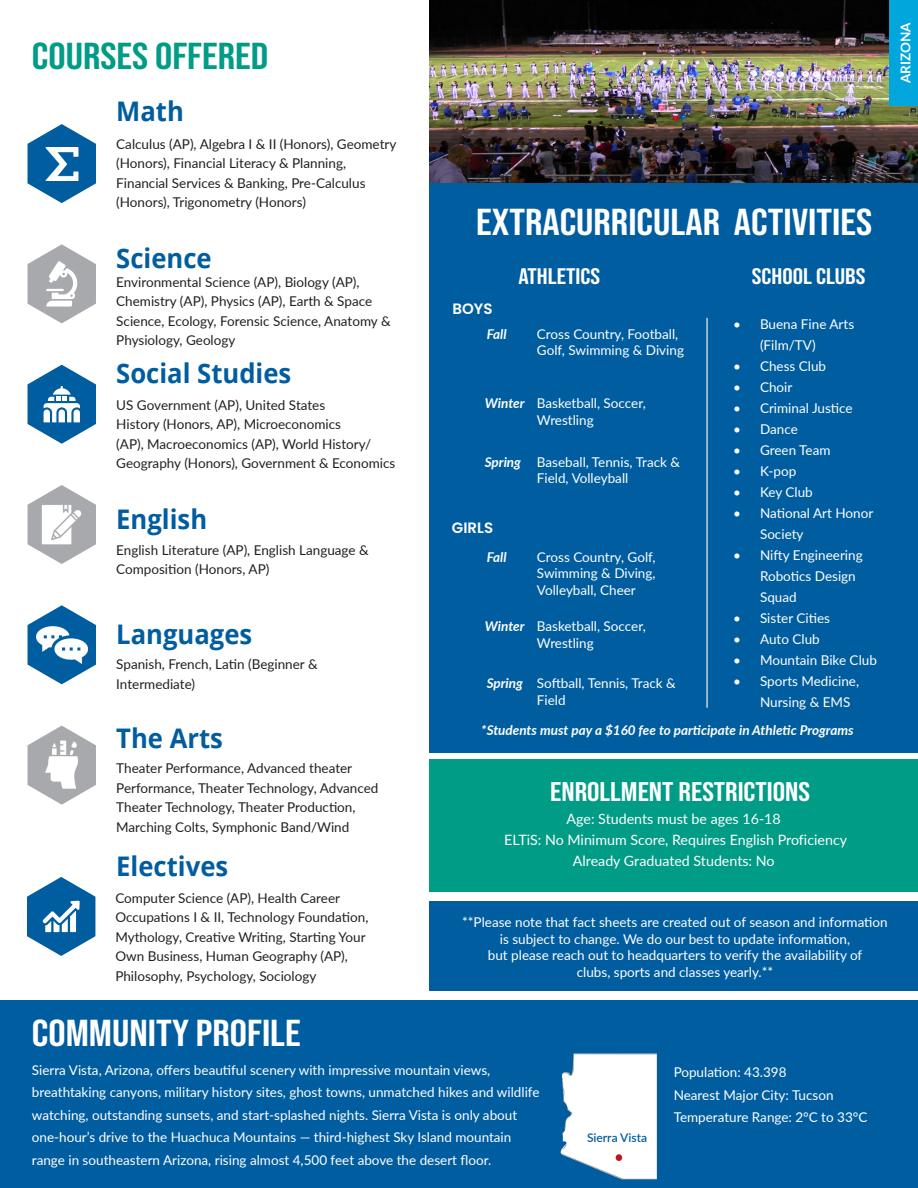
<style>
.page{position:relative;width:918px;height:1188px;background:#fff}
.page>*{position:absolute;margin:0;border:0;box-sizing:border-box;transform-origin:0 0}
.t1{font:37.5px "Bebas Neue";color:#fff;scale:1.15 1}
.t2{font:37.5px "Bebas Neue";color:#009c86;scale:1.15 1}
.t3{font:700 27px "Open Sans";color:#005da0;scale:.95 1}
.t4{font:27px "Bebas Neue";color:#fff;scale:1.15 1}
.t5{font:22.5px "Bebas Neue";color:#fff;scale:1.15 1}
.t6{font:600 15px "Poppins";color:#fff}
.t7{font:14.25px "Lato";color:#fff}
.t8{font:13.5px/16.5px "Lato";color:#fff}
.t9{font:13.5px/19.5px "Lato";color:#231f20}
.t10{font:italic 700 13.5px "Lato";color:#fff}
.t11{font:700 13.5px "Lato";color:#fff}
.t12{font:600 12px "Lato";color:#005da0}
</style>
<div class="page">
<div style="left:429px;top:182px;width:489px;height:571px;background:#005da0"></div>
<svg style="left:28px;top:124px;width:68px;height:79px"></svg>
<svg style="left:28px;top:365px;width:68px;height:79px"></svg>
<svg style="left:28px;top:605px;width:68px;height:79px"></svg>
<svg style="left:28px;top:726px;width:68px;height:79px"></svg>
<svg style="left:28px;top:485px;width:68px;height:79px"></svg>
<div style="left:429px;top:760px;width:489px;height:132px;background:#009c86"></div>
<div style="left:429px;top:901px;width:489px;height:90px;background:#005da0"></div>
<hr style="left:706px;top:318px;width:2px;height:390px;background:#fff">
<div style="left:0;top:1001px;width:918px;height:187px;background:#005da0"></div>
<svg style="left:28px;top:244px;width:68px;height:79px"></svg>
<img style="left:45px;top:148px;width:33px;height:33px">
<img style="left:40px;top:503px;width:44px;height:44px">
<img style="left:36px;top:619px;width:51px;height:51px">
<img style="left:35px;top:737px;width:54px;height:54px">
<svg style="left:27px;top:877px;width:68px;height:79px"></svg>
<img style="left:429px;top:0;width:489px;height:182px">
<img style="left:560px;top:1054px;width:97px;height:125px">
<div style="left:890px;top:0;width:28px;height:106px;background:#00a6dc"></div>
<div style="left:616px;top:1154px;width:6px;height:7px;background:#c01522;border-radius:50%"></div>
<p class="t2" style="left:32px;top:35px;width:207px">COURSES OFFERED</p>
<p class="t3" style="left:116px;top:93px;width:73px">Math</p>
<p class="t9" style="left:116px;top:133px;width:282px">Calculus (AP), Algebra I &amp; II (Honors), Geometry (Honors), Financial Literacy &amp; Planning, Financial Services &amp; Banking, Pre-Calculus (Honors), Trigonometry (Honors)</p>
<p class="t3" style="left:116px;top:239px;width:102px">Science</p>
<p class="t9" style="left:116px;top:272px;width:276px">Environmental Science (AP), Biology (AP), Chemistry (AP), Physics (AP), Earth &amp; Space Science, Ecology, Forensic Science, Anatomy &amp; Physiology, Geology</p>
<p class="t3" style="left:116px;top:354px;width:186px">Social Studies</p>
<p class="t9" style="left:116px;top:395px;width:281px">US Government (AP), United States<br>History (Honors, AP), Microeconomics<br>(AP), Macroeconomics (AP), World History/ Geography (Honors), Government &amp; Economics</p>
<p class="t3" style="left:116px;top:500px;width:97px">English</p>
<p class="t9" style="left:116px;top:539px;width:254px">English Literature (AP), English Language &amp;<br>Composition (Honors, AP)</p>
<p class="t3" style="left:116px;top:615px;width:145px">Languages</p>
<p class="t9" style="left:116px;top:654px;width:203px">Spanish, French, Latin (Beginner &amp;<br>Intermediate)</p>
<p class="t3" style="left:116px;top:719px;width:114px">The Arts</p>
<p class="t9" style="left:116px;top:758px;width:264px">Theater Performance, Advanced theater Performance, Theater Technology, Advanced Theater Technology, Theater Production, Marching Colts, Symphonic Band/Wind</p>
<p class="t3" style="left:116px;top:847px;width:119px">Electives</p>
<p class="t9" style="left:115px;top:888px;width:255px">Computer Science (AP), Health Career Occupations I &amp; II, Technology Foundation, Mythology, Creative Writing, Starting Your Own Business, Human Geography (AP), Philosophy, Psychology, Sociology</p>
<p class="t11" style="left:896px;top:83px;width:62px;rotate:-90deg">ARIZONA</p>
<p class="t1" style="left:476px;top:200px;width:346px">EXTRACURRICULAR ACTIVITIES</p>
<p class="t5" style="left:518px;top:263px;width:73px">ATHLETICS</p>
<p class="t5" style="left:752px;top:263px;width:100px">SCHOOL CLUBS</p>
<p class="t8" style="left:760px;top:313px;width:96px;line-height:21px;text-indent:-27px">• Buena Fine Arts (Film/TV)</p>
<p class="t8" style="left:733px;top:357px;width:95px">• Chess Club</p>
<p class="t8" style="left:733px;top:378px;width:61px">• Choir</p>
<p class="t8" style="left:733px;top:399px;width:121px">• Criminal Justice</p>
<p class="t8" style="left:733px;top:420px;width:66px">• Dance</p>
<p class="t8" style="left:733px;top:441px;width:99px">• Green Team</p>
<p class="t8" style="left:733px;top:462px;width:65px">• K-pop</p>
<p class="t8" style="left:733px;top:483px;width:81px">• Key Club</p>
<p class="t8" style="left:760px;top:502px;width:115px;line-height:21px;text-indent:-27px">• National Art Honor<br>Society</p>
<p class="t8" style="left:760px;top:544px;width:104px;line-height:21px;text-indent:-27px">• Nifty Engineering<br>Robotics Design<br>Squad</p>
<p class="t8" style="left:733px;top:609px;width:98px">• Sister Cities</p>
<p class="t8" style="left:733px;top:630px;width:88px">• Auto Club</p>
<p class="t8" style="left:733px;top:651px;width:145px">• Mountain Bike Club</p>
<p class="t8" style="left:760px;top:670px;width:101px;line-height:21px;text-indent:-27px">• Sports Medicine,<br>Nursing &amp; EMS</p>
<p class="t6" style="left:452px;top:300px;width:42px">BOYS</p>
<p class="t10" style="left:487px;top:324px;width:21px">Fall</p>
<p class="t8" style="left:537px;top:325px;width:149px">Cross Country, Football,<br>Golf, Swimming &amp; Diving</p>
<p class="t8" style="left:537px;top:394px;width:110px">Basketball, Soccer,<br>Wrestling</p>
<p class="t8" style="left:537px;top:453px;width:145px">Baseball, Tennis, Track &amp;<br>Field, Volleyball</p>
<p class="t10" style="left:485px;top:393px;width:41px">Winter</p>
<p class="t10" style="left:485px;top:452px;width:38px">Spring</p>
<p class="t6" style="left:452px;top:519px;width:43px">GIRLS</p>
<p class="t10" style="left:487px;top:547px;width:21px">Fall</p>
<p class="t8" style="left:537px;top:548px;width:120px;text-align:justify">Cross Country, Golf, Swimming &amp; Diving, Volleyball, Cheer</p>
<p class="t8" style="left:537px;top:618px;width:110px">Basketball, Soccer,<br>Wrestling</p>
<p class="t8" style="left:537px;top:675px;width:140px">Softball, Tennis, Track &amp;<br>Field</p>
<p class="t10" style="left:485px;top:617px;width:41px">Winter</p>
<p class="t10" style="left:487px;top:674px;width:38px">Spring</p>
<p class="t10" style="left:481px;top:720px;width:374px">*Students must pay a $160 fee to participate in Athletic Programs</p>
<p class="t4" style="left:550px;top:776px;width:227px">ENROLLMENT RESTRICTIONS</p>
<p class="t7" style="left:567px;top:809px;width:216px">Age: Students must be ages 16-18</p>
<p class="t7" style="left:504px;top:830px;width:344px">ELTiS: No Minimum Score, Requires English Proficiency</p>
<p class="t7" style="left:573px;top:851px;width:203px">Already Graduated Students: No</p>
<p class="t8" style="left:462px;top:914px;width:427px;text-align:center">**Please note that fact sheets are created out of season and information is subject to change. We do our best to update information,<br>but please reach out to headquarters to verify the availability of<br>clubs, sports and classes yearly.**</p>
<p class="t1" style="left:32px;top:1012px;width:235px">COMMUNITY PROFILE</p>
<p class="t8" style="left:32px;top:1058px;width:509px;line-height:22.5px">Sierra Vista, Arizona, offers beautiful scenery with impressive mountain views, breathtaking canyons, military history sites, ghost towns, unmatched hikes and wildlife watching, outstanding sunsets, and start-splashed nights. Sierra Vista is only about one-hour’s drive to the Huachuca Mountains — third-highest Sky Island mountain range in southeastern Arizona, rising almost 4,500 feet above the desert floor.</p>
<p class="t8" style="left:674px;top:1064px;width:114px">Population: 43.398</p>
<p class="t8" style="left:674px;top:1086px;width:161px">Nearest Major City: Tucson</p>
<p class="t8" style="left:674px;top:1109px;width:195px">Temperature Range: 2°C to 33°C</p>
<p class="t12" style="left:587px;top:1129px;width:62px">Sierra Vista</p>
</div>
